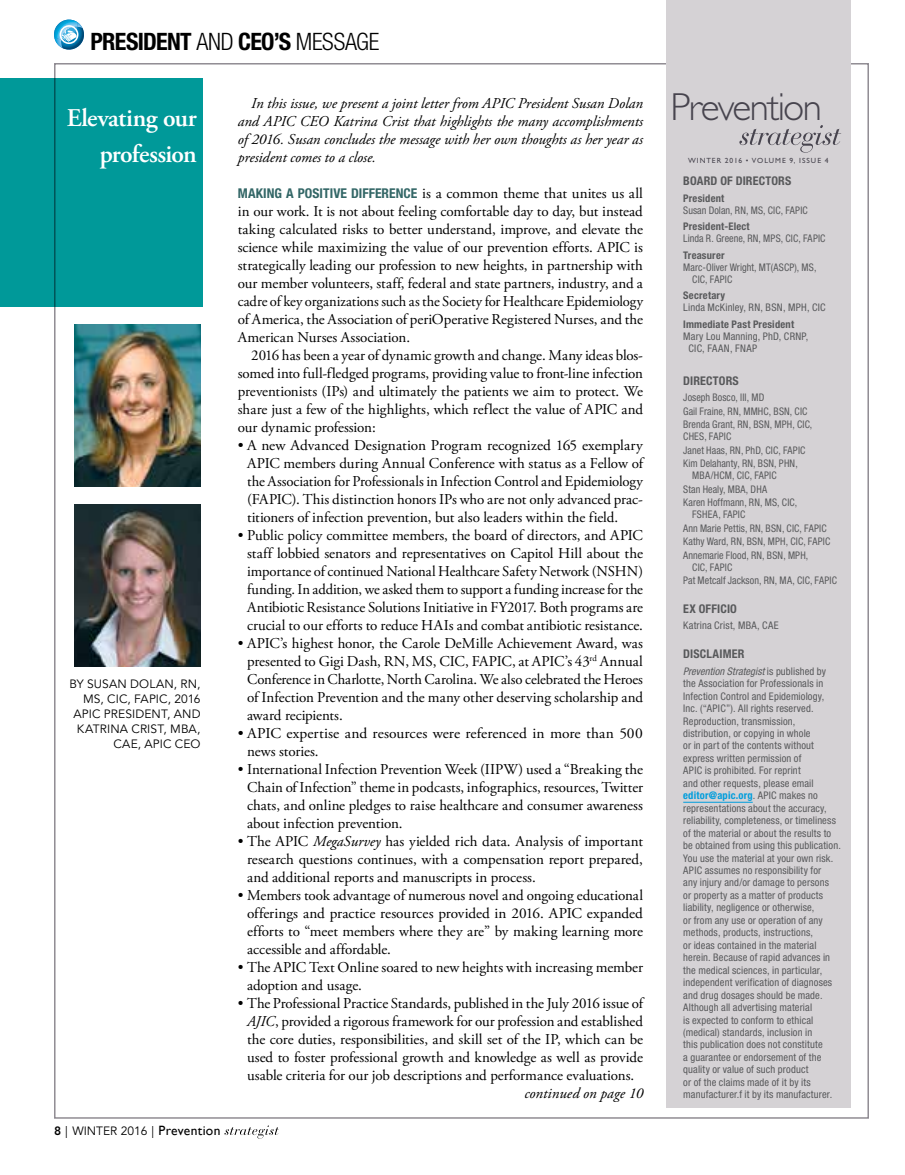
<style>
.page{position:relative;width:905px;height:1175px;background:#fff}
.page>*{position:absolute;margin:0;border:0;box-sizing:border-box;transform-origin:0 0}
.t1{font:300 39.15px "Gill Sans Std";letter-spacing:-.04em;color:#47444e}
.t2{font:600 25.5px "Adobe Garamond Pro";letter-spacing:-.025em;color:#fff}
.t3{font:700 condensed 24px "Helvetica Neue LT Std";letter-spacing:-.03em;color:#000}
.t4{font:15px/18px "Adobe Garamond Pro";letter-spacing:-.005em;color:#000;text-align:justify}
.t5{font:italic 15px/18px "Adobe Garamond Pro";color:#000;text-align:justify}
.t6{font:12px/15px "Avenir LT Std";letter-spacing:.01em;color:#000;text-align:right}
.t7{font:700 condensed 12px "Helvetica Neue LT Std";letter-spacing:.015em;color:#58595b}
.t8{font:condensed 10.5px/12.5px "Helvetica Neue LT Std";letter-spacing:.015em;color:#58595b}
.t9{font:condensed 10.5px/13.5px "Helvetica Neue LT Std";letter-spacing:.015em;color:#58595b;scale:.96 1}
.t10{font:700 condensed 10.5px "Helvetica Neue LT Std";letter-spacing:.02em;color:#58595b}
.t11{font:7.5px "Gill Sans Std";letter-spacing:.135em;color:#47444e}
.s1{font-weight:300}
.s2{font-weight:800}
.s3{font-family:"Gill Sans";font-size:13.5px}
.s4{font-family:"Helvetica Neue LT Std";font-weight:700;font-stretch:condensed;font-size:13.5px;color:#336767}
.s5{font-style:italic}
.s6{font-weight:700;color:#009ddc}
</style>
<div class="page">
<svg style="left:224px;top:1125px;width:55px;height:13px"></svg>
<div style="left:0;top:78px;width:202px;height:228px;background:#099"></div>
<div style="left:666px;top:0;width:184px;height:1107px;background:#d5d2d5"></div>
<svg style="left:54px;top:20px;width:30px;height:30px"></svg>
<hr style="left:683px;top:802px;width:69px;height:1px;background:#009ddc">
<svg style="left:739px;top:125px;width:102px;height:28px"></svg>
<img style="left:75px;top:324px;width:126px;height:162px">
<img style="left:75px;top:504px;width:126px;height:162px">
<h3 class="t3" style="left:90px;top:26px;width:290px">PRESIDENT <span class="s1">AND</span> CEO’S <span class="s1">MESSAGE</span></h3>
<h2 class="t2" style="left:67px;top:103px;width:131px">Elevating our</h2>
<h2 class="t2" style="left:100px;top:139px;width:98px">profession</h2>
<p class="t6" style="left:69px;top:676px;width:133px">BY SUSAN DOLAN, RN,<br>MS, CIC, FAPIC, 2016<br>APIC PRESIDENT, AND<br>KATRINA CRIST, MBA,<br>CAE, APIC CEO</p>
<p class="t6" style="left:54px;top:1123px;width:168px"><span class="s2">8</span> | WINTER 2016 | <span class="s3">Prevention</span></p>
<p class="t5" style="left:238px;top:95px;width:406px;text-indent:14px">In this issue, we present a joint letter from APIC President Susan Dolan and APIC CEO Katrina Crist that highlights the many accomplishments of 2016. Susan concludes the message with her own thoughts as her year as president comes to a close.</p>
<p class="t4" style="left:238px;top:185px;width:407px"><span class="s4">MAKING A POSITIVE DIFFERENCE</span> is a common theme that unites us all in our work. It is not about feeling comfortable day to day, but instead taking calculated risks to better understand, improve, and elevate the science while maximizing the value of our prevention efforts. APIC is strategically leading our profession to new heights, in partnership with our member volunteers, staff, federal and state partners, industry, and a cadre of key organizations such as the Society for Healthcare Epidemiology of America, the Association of periOperative Registered Nurses, and the American Nurses Association.</p>
<p class="t4" style="left:238px;top:347px;width:407px;text-indent:14px">2016 has been a year of dynamic growth and change. Many ideas blos&shy;somed into full-fledged programs, providing value to front-line infection preventionists (IPs) and ultimately the patients we aim to protect. We share just a few of the highlights, which reflect the value of APIC and our dynamic profession:</p>
<p class="t4" style="left:247px;top:437px;width:397px;text-indent:-9px">• A new Advanced Designation Program recognized 165 exemplary APIC members during Annual Conference with status as a Fellow of the Association for Professionals in Infection Control and Epidemiology (FAPIC). This distinction honors IPs who are not only advanced prac&shy;titioners of infection prevention, but also leaders within the field.</p>
<p class="t4" style="left:247px;top:527px;width:397px;text-indent:-9px">• Public policy committee members, the board of directors, and APIC staff lobbied senators and representatives on Capitol Hill about the importance of continued National Healthcare Safety Network (NSHN) funding. In addition, we asked them to support a funding increase for the Antibiotic Resistance Solutions Initiative in FY2017. Both programs are crucial to our efforts to reduce HAIs and combat antibiotic resistance.</p>
<p class="t4" style="left:247px;top:635px;width:397px;text-indent:-9px">• APIC’s highest honor, the Carole DeMille Achievement Award, was presented to Gigi Dash, RN, MS, CIC, FAPIC, at APIC’s 43<sup>rd</sup> Annual Conference in Charlotte, North Carolina. We also celebrated the Heroes of Infection Prevention and the many other deserving scholarship and award recipients.</p>
<p class="t4" style="left:247px;top:725px;width:397px;text-indent:-9px">• APIC expertise and resources were referenced in more than 500 news stories.</p>
<p class="t4" style="left:247px;top:761px;width:397px;text-indent:-9px">• International Infection Prevention Week (IIPW) used a “Breaking the Chain of Infection” theme in podcasts, infographics, resources, Twitter chats, and online pledges to raise healthcare and consumer awareness about infection prevention.</p>
<p class="t4" style="left:247px;top:833px;width:397px;text-indent:-9px">• The APIC <span class="s5">MegaSurvey</span> has yielded rich data. Analysis of important research questions continues, with a compensation report prepared, and additional reports and manuscripts in process.</p>
<p class="t4" style="left:247px;top:887px;width:397px;text-indent:-9px">• Members took advantage of numerous novel and ongoing educational offerings and practice resources provided in 2016. APIC expanded efforts to “meet members where they are” by making learning more accessible and affordable.</p>
<p class="t4" style="left:247px;top:959px;width:397px;text-indent:-9px">• The APIC Text Online soared to new heights with increasing member adoption and usage.</p>
<p class="t4" style="left:247px;top:995px;width:397px;text-indent:-9px">• The Professional Practice Standards, published in the July 2016 issue of <span class="s5">AJIC</span>, provided a rigorous framework for our profession and established the core duties, responsibilities, and skill set of the IP, which can be used to foster professional growth and knowledge as well as provide usable criteria for our job descriptions and performance evaluations.</p>
<p class="t5" style="left:524px;top:1085px;width:120px">continued on page 10</p>
<h1 class="t1" style="left:670px;top:84px;width:153px">Prevention</h1>
<p class="t11" style="left:688px;top:156px;width:142px">WINTER 2016 • VOLUME 9, ISSUE 4</p>
<p class="t7" style="left:683px;top:173px;width:109px">BOARD OF DIRECTORS</p>
<p class="t10" style="left:683px;top:191px;width:43px">President</p>
<p class="t9" style="left:683px;top:203px;width:131px">Susan Dolan, RN, MS, CIC, FAPIC</p>
<p class="t10" style="left:683px;top:220px;width:68px">President-Elect</p>
<p class="t9" style="left:683px;top:231px;width:150px">Linda R. Greene, RN, MPS, CIC, FAPIC</p>
<p class="t10" style="left:683px;top:248px;width:43px">Treasurer</p>
<p class="t9" style="left:692px;top:261px;width:131px;line-height:12px;text-indent:-9px">Marc-Oliver Wright, MT(ASCP), MS,<br>CIC, FAPIC</p>
<p class="t10" style="left:683px;top:289px;width:43px">Secretary</p>
<p class="t8" style="left:683px;top:301px;width:144px">Linda McKinley, RN, BSN, MPH, CIC</p>
<p class="t10" style="left:683px;top:317px;width:112px">Immediate Past President</p>
<p class="t8" style="left:688px;top:330px;width:121px;line-height:12px;text-indent:-5px">Mary Lou Manning, PhD, CRNP,<br>CIC, FAAN, FNAP</p>
<p class="t7" style="left:683px;top:373px;width:57px">DIRECTORS</p>
<p class="t9" style="left:683px;top:390px;width:136px">Joseph Bosco, III, MD<br>Gail Fraine, RN, MMHC, BSN, CIC<br>Brenda Grant, RN, BSN, MPH, CIC,</p>
<p class="t9" style="left:683px;top:429px;width:129px">CHES, FAPIC<br>Janet Haas, RN, PhD, CIC, FAPIC<br>Kim Delahanty, RN, BSN, PHN,</p>
<p class="t9" style="left:683px;top:468px;width:120px;text-indent:9px">MBA/HCM, CIC, FAPIC<br>Stan Healy, MBA, DHA<br>Karen Hoffmann, RN, MS, CIC,</p>
<p class="t9" style="left:683px;top:507px;width:155px;text-indent:9px">FSHEA, FAPIC<br>Ann Marie Pettis, RN, BSN, CIC, FAPIC<br>Kathy Ward, RN, BSN, MPH, CIC, FAPIC<br>Annemarie Flood, RN, BSN, MPH,</p>
<p class="t9" style="left:683px;top:560px;width:162px;text-indent:9px">CIC, FAPIC<br>Pat Metcalf Jackson, RN, MA, CIC, FAPIC</p>
<p class="t7" style="left:683px;top:601px;width:55px">EX OFFICIO</p>
<p class="t8" style="left:683px;top:619px;width:97px">Katrina Crist, MBA, CAE</p>
<p class="t7" style="left:683px;top:646px;width:63px">DISCLAIMER</p>
<p class="t8" style="left:683px;top:664px;width:159px"><span class="s5">Prevention Strategist</span> is published by the Association for Professionals in Infection Control and Epidemiology, Inc. (“APIC”). All rights reserved.<br>Reproduction, transmission, distribution, or copying in whole<br>or in part of the contents without express written permission of<br>APIC is prohibited. For reprint<br>and other requests, please email <span class="s6">editor@apic.org</span>. APIC makes no representations about the accuracy, reliability, completeness, or timeliness of the material or about the results to be obtained from using this publication.<br>You use the material at your own risk.<br>APIC assumes no responsibility for<br>any injury and/or damage to persons<br>or property as a matter of products liability, negligence or otherwise,<br>or from any use or operation of any methods, products, instructions,<br>or ideas contained in the material herein. Because of rapid advances in the medical sciences, in particular, independent verification of diagnoses and drug dosages should be made.<br>Although all advertising material<br>is expected to conform to ethical (medical) standards, inclusion in<br>this publication does not constitute<br>a guarantee or endorsement of the quality or value of such product<br>or of the claims made of it by its manufacturer.f it by its manufacturer.</p>
</div>
